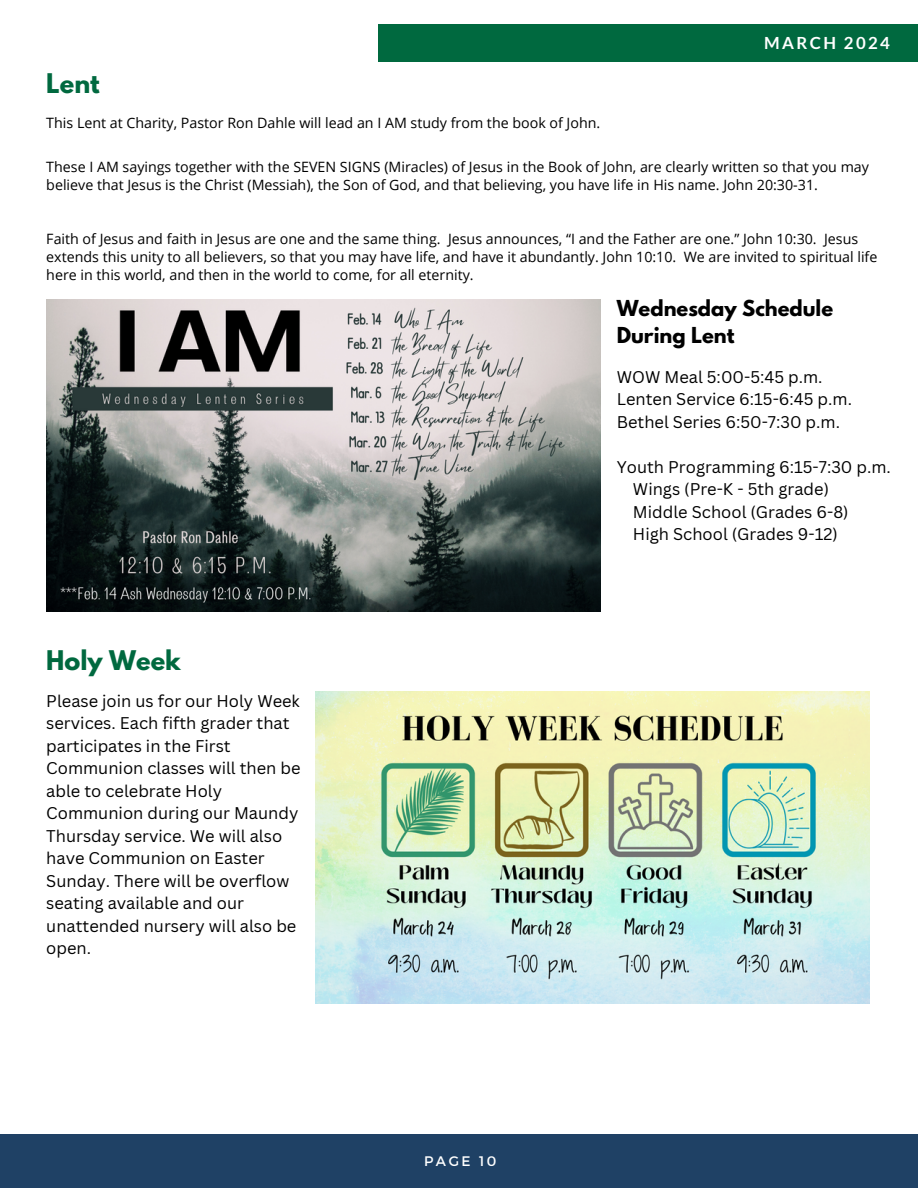
<style>
.page{position:relative;width:918px;height:1188px;background:#fff}
.page>*{position:absolute;margin:0;border:0;box-sizing:border-box;transform-origin:0 0}
.t1{font:700 24px "League Spartan";color:#00693f}
.t2{font:700 19.5px/27px "League Spartan";color:#000}
.t3{font:700 16.8px "Lato";letter-spacing:.14em;color:#fff}
.t4{font:16.5px/22.5px "Canva Sans";color:#000}
.t5{font:14.25px/18px "Open Sans";color:#000}
.t6{font:13.8px "Montserrat";letter-spacing:.18em;color:#fff}
</style>
<div class="page">
<div style="left:0;top:1134px;width:918px;height:54px;background:#1f4165"></div>
<div style="left:378px;top:25px;width:540px;height:37px;background:#00693f"></div>
<img style="left:46px;top:300px;width:555px;height:312px">
<img style="left:315px;top:692px;width:555px;height:311px">
<p class="t3" style="left:764px;top:32px;width:127px">MARCH 2024</p>
<h1 class="t1" style="left:46px;top:71px;width:55px">Lent</h1>
<p class="t5" style="left:46px;top:113px;width:555px">This Lent at Charity, Pastor Ron Dahle will lead an I AM study from the book of John.</p>
<p class="t5" style="left:46px;top:157px;width:824px">These I AM sayings together with the SEVEN SIGNS (Miracles) of Jesus in the Book of John, are clearly written so that you may believe that Jesus is the Christ (Messiah), the Son of God, and that believing, you have life in His name. John 20:30-31.</p>
<p class="t5" style="left:46px;top:229px;width:833px">Faith of Jesus and faith in Jesus are one and the same thing. Jesus announces, “I and the Father are one.” John 10:30. Jesus extends this unity to all believers, so that you may have life, and have it abundantly. John 10:10. We are invited to spiritual life here in this world, and then in the world to come, for all eternity.</p>
<h2 class="t2" style="left:617px;top:297px;width:218px">Wednesday Schedule<br>During Lent</h2>
<p class="t4" style="left:617px;top:365px;width:237px">WOW Meal 5:00-5:45 p.m.<br>Lenten Service 6:15-6:45 p.m.<br>Bethel Series 6:50-7:30 p.m.</p>
<p class="t4" style="left:633px;top:455px;width:259px;text-indent:-16px">Youth Programming 6:15-7:30 p.m.<br>Wings (Pre-K - 5th grade)<br>Middle School (Grades 6-8)<br>High School (Grades 9-12)</p>
<h1 class="t1" style="left:46px;top:649px;width:136px">Holy Week</h1>
<p class="t4" style="left:46px;top:689px;width:256px">Please join us for our Holy Week services. Each fifth grader that participates in the First<br>Communion classes will then be able to celebrate Holy<br>Communion during our Maundy<br>Thursday service. We will also have Communion on Easter<br>Sunday. There will be overflow seating available and our unattended nursery will also be open.</p>
<p class="t6" style="left:424px;top:1153px;width:74px">PAGE 10</p>
</div>
